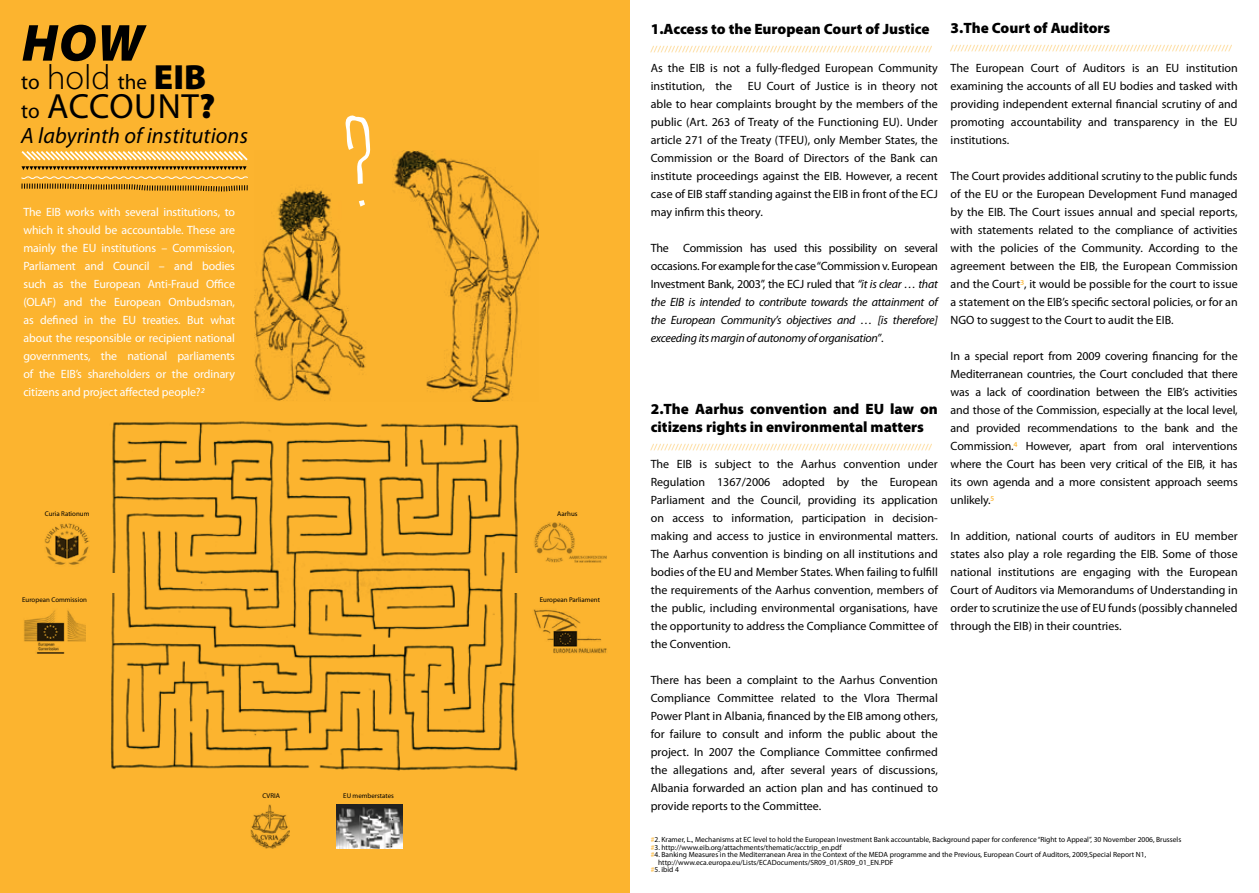
<style>
.page{position:relative;width:1259px;height:893px;background:#fff}
.page>*{position:absolute;margin:0;border:0;box-sizing:border-box;transform-origin:0 0}
.t1{font:italic 900 52.5px "Myriad Pro";color:#000}
.t2{font:35.1px "Myriad Pro";letter-spacing:.01em;color:#000}
.t3{font:italic 22.2px "Myriad Pro";letter-spacing:.005em;color:#000}
.t4{font:21.15px "Myriad Pro";color:#000}
.t5{font:900 15px/18px "Myriad Pro";color:#000}
.t6{font:12px/18px "Myriad Pro";color:#000;text-align:justify}
.t7{font:12px/18px "Myriad Pro";letter-spacing:-.01em;color:#fff;text-align:justify}
.t8{font:italic 12px/18px "Myriad Pro";letter-spacing:-.02em;color:#000;text-align:justify}
.t9{font:300 9px "Myriad Pro";color:#fcb42f}
.t10{font:7.5px "Myriad Pro";color:#000}
.t11{font:6.9px "Myriad Pro";color:#000}
.s1{font-weight:300;font-size:35.1px}
.s2{font-weight:900;font-size:35.1px}
.s3{font-size:21.15px}
.s4{font-weight:900}
.s5{font-style:italic}
.s6{font-style:normal}
.s7{color:#fcb42f}
</style>
<div class="page">
<div style="left:0;top:0;width:629px;height:893px;background:#fcb42f"></div>
<svg style="left:21px;top:176px;width:227px;height:16px"></svg>
<svg style="left:21px;top:151px;width:227px;height:19px"></svg>
<img style="left:111px;top:421px;width:408px;height:350px">
<img style="left:254px;top:151px;width:285px;height:251px">
<img style="left:45px;top:523px;width:44px;height:42px">
<img style="left:24px;top:610px;width:61px;height:43px">
<img style="left:251px;top:804px;width:39px;height:45px">
<img style="left:337px;top:804px;width:65px;height:45px">
<img style="left:534px;top:523px;width:72px;height:40px">
<img style="left:533px;top:609px;width:74px;height:44px">
<div style="left:97px;top:573px;width:28px;height:20px;background:#fcb42f"></div>
<div style="left:506px;top:573px;width:28px;height:20px;background:#fcb42f"></div>
<svg style="left:344px;top:151px;width:32px;height:56px"></svg>
<h1 class="t1" style="left:22px;top:8px;width:123px">How</h1>
<h3 class="t4" style="left:21px;top:69px;width:186px">to <span class="s1">hold</span> the <span class="s2">EIB</span></h3>
<h2 class="t2" style="left:21px;top:84px;width:196px"><span class="s3">to</span> account<span class="s4">?</span></h2>
<h3 class="t3" style="left:21px;top:122px;width:228px">A labyrinth of institutions</h3>
<p class="t7" style="left:23px;top:203px;width:213px">The EIB works with several institutions, to which it should be accountable. These are mainly the EU institutions – Commission, Parliament and Council – and bodies such as the European Anti-Fraud Office (OLAF) and the European Ombudsman, as defined in the EU treaties. But what about the responsible or recipient national governments, the national parliaments of the EIB’s shareholders or the ordinary citizens and project affected people?<span class="s5">2</span></p>
<p class="t11" style="left:45px;top:509px;width:46px">Curia Rationum</p>
<p class="t11" style="left:22px;top:596px;width:66px">European Commission</p>
<p class="t11" style="left:262px;top:791px;width:19px">CVRIA</p>
<p class="t11" style="left:343px;top:791px;width:52px">EU memberstates</p>
<p class="t11" style="left:557px;top:509px;width:22px">Aarhus</p>
<p class="t11" style="left:540px;top:596px;width:62px">European Parliament</p>
<p class="t5" style="left:651px;top:19px;width:280px">1.Access to the European Court of Justice</p>
<p class="t9" style="left:651px;top:43px;width:283px">////////////////////////////////////////////////////////////////////////////////</p>
<p class="t6" style="left:651px;top:59px;width:289px">As the EIB is not a fully-fledged European Community institution, the</p>
<p class="t6" style="left:651px;top:77px;width:289px;text-indent:97px">EU Court of Justice is in theory not able to hear complaints brought by the members of the public (Art. 263 of Treaty of the Functioning EU). Under article 271 of the Treaty (TFEU), only Member States, the Commission or the Board of Directors of the Bank can institute proceedings against the EIB. However, a recent case of EIB staff standing against the EIB in front of the ECJ may infirm this theory.</p>
<p class="t8" style="left:651px;top:239px;width:289px"><span class="s6">The Commission has used this possibility on several occasions. For example for the case “Commission v. European Investment Bank, 2003”, the ECJ ruled that</span> “it is clear … that the EIB is intended to contribute towards the attainment of the European Community’s objectives and … [is therefore] exceeding its margin of autonomy of organisation”<span class="s6">.</span></p>
<p class="t5" style="left:651px;top:399px;width:289px">2.The Aarhus convention and EU law on citizens rights in environmental matters</p>
<p class="t9" style="left:651px;top:442px;width:283px">////////////////////////////////////////////////////////////////////////////////</p>
<p class="t6" style="left:651px;top:455px;width:289px">The EIB is subject to the Aarhus convention under Regulation 1367/2006 adopted by the European Parliament and the Council, providing its application on access to information, participation in decision&shy;making and access to justice in environmental matters.<br>The Aarhus convention is binding on all institutions and bodies of the EU and Member States. When failing to fulfill the requirements of the Aarhus convention, members of the public, including environmental organisations, have the opportunity to address the Compliance Committee of the Convention.</p>
<p class="t6" style="left:651px;top:671px;width:289px">There has been a complaint to the Aarhus Convention Compliance Committee related to the Vlora Thermal Power Plant in Albania, financed by the EIB among others, for failure to consult and inform the public about the project. In 2007 the Compliance Committee confirmed the allegations and, after several years of discussions, Albania forwarded an action plan and has continued to provide reports to the Committee.</p>
<p class="t5" style="left:950px;top:18px;width:161px">3.The Court of Auditors</p>
<p class="t9" style="left:950px;top:42px;width:283px">////////////////////////////////////////////////////////////////////////////////</p>
<p class="t6" style="left:950px;top:59px;width:289px;text-align:left">The European Court of Auditors is an EU institution examining the accounts of all EU bodies and tasked with providing independent external financial scrutiny of and promoting accountability and transparency in the EU institutions.</p>
<p class="t6" style="left:950px;top:167px;width:289px">The Court provides additional scrutiny to the public funds of the EU or the European Development Fund managed by the EIB. The Court issues annual and special reports, with statements related to the compliance of activities with the policies of the Community. According to the agreement between the EIB, the European Commission and the Court<span class="s7">3</span>, it would be possible for the court to issue a statement on the EIB’s specific sectoral policies, or for an NGO to suggest to the Court to audit the EIB.</p>
<p class="t6" style="left:950px;top:347px;width:289px">In a special report from 2009 covering financing for the Mediterranean countries, the Court concluded that there was a lack of coordination between the EIB’s activities and those of the Commission, especially at the local level, and provided recommendations to the bank and the Commission.<span class="s7">4</span> However, apart from oral interventions where the Court has been very critical of the EIB, it has its own agenda and a more consistent approach seems unlikely.<span class="s7">5</span></p>
<p class="t6" style="left:950px;top:527px;width:289px">In addition, national courts of auditors in EU member states also play a role regarding the EIB. Some of those national institutions are engaging with the European Court of Auditors via Memorandums of Understanding in order to scrutinize the use of EU funds (possibly channeled through the EIB) in their countries.</p>
<p class="t10" style="left:651px;top:835px;width:532px"><span class="s7">#</span>2. Kramer, L., Mechanisms at EC level to hold the European Investment Bank accountable, Background paper for conference “Right to Appeal”, 30 November 2006, Brussels</p>
<p class="t10" style="left:651px;top:843px;width:192px"><span class="s7">#</span>3. http://www.eib.org/attachments/thematic/acctrip_en.pdf</p>
<p class="t10" style="left:651px;top:850px;width:497px"><span class="s7">#</span>4. Banking Measures in the Mediterranean Area in the Context of the MEDA programme and the Previous, European Court of Auditors, 2009,Special Report N1,</p>
<p class="t10" style="left:658px;top:858px;width:237px">http://www.eca.europa.eu/Lists/ECADocuments/SR09_01/SR09_01_EN .PDF</p>
<p class="t10" style="left:651px;top:865px;width:30px"><span class="s7">#</span>5. ibid 4</p>
</div>
